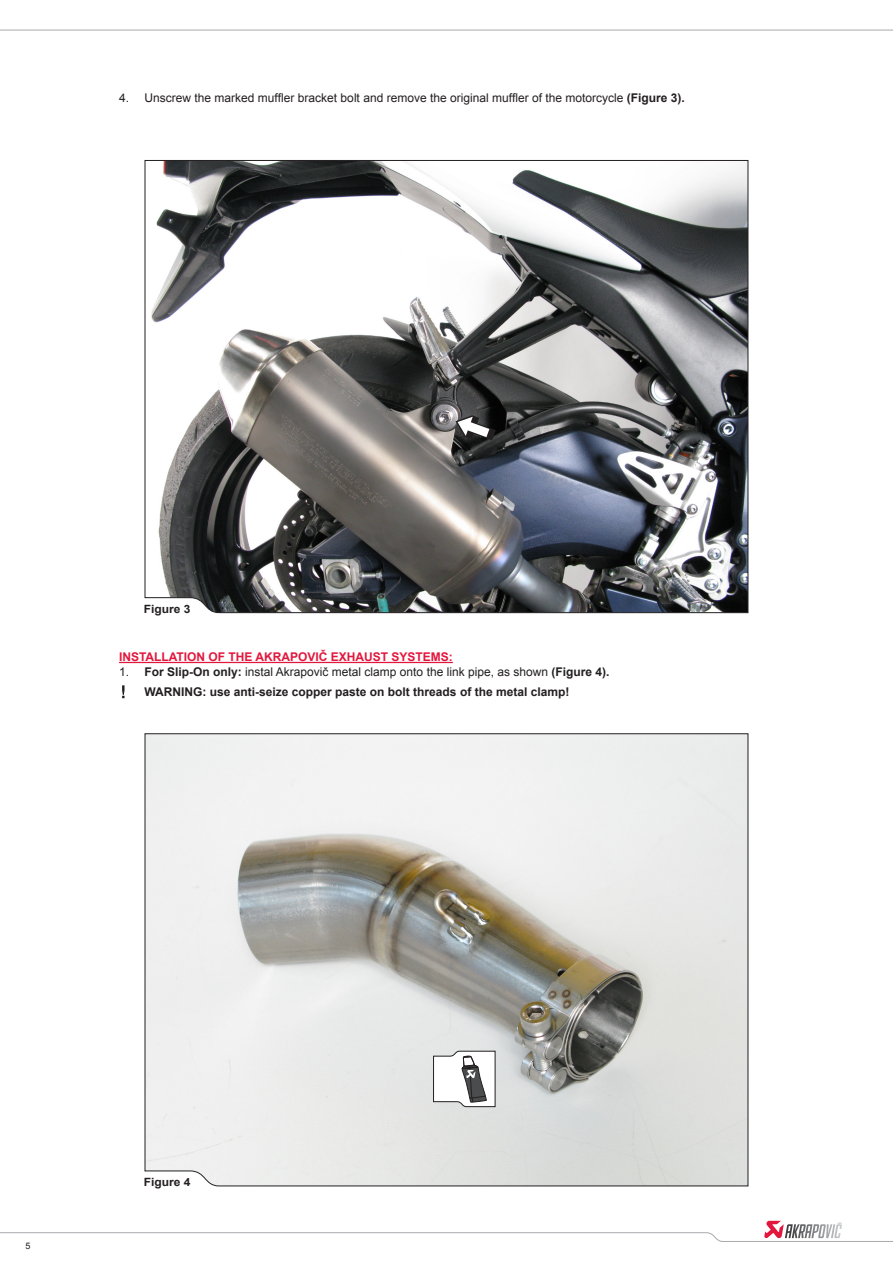
<style>
.page{position:relative;width:893px;height:1263px;background:#fff}
.page>*{position:absolute;margin:0;border:0;box-sizing:border-box;transform-origin:0 0}
.body_txt_bold{font:12px "Arial";color:#231f20}
.body_txt_bold-2{font:700 12px "Arial";color:#231f20}
.naslov_RD{font:700 12px "Arial";color:#e2173d}
.body_txt_bold-3{font:700 11.4px "Arial";color:#231f20;scale:1.05 1}
.t1{font:9px "Arial";color:#231f20}
.s1{font-weight:700}
</style>
<div class="page">
<hr style="left:0;top:29px;width:893px;height:2px;background:#d3d3d5">
<svg style="left:0;top:1221px;width:893px;height:21px"></svg>
<img style="left:144px;top:160px;width:605px;height:453px">
<svg style="left:144px;top:733px;width:605px;height:454px"></svg>
<svg style="left:455px;top:415px;width:41px;height:25px"></svg>
<svg style="left:433px;top:1050px;width:63px;height:57px"></svg>
<hr style="left:119px;top:662px;width:334px;height:1px;background:#e2173d">
<svg style="left:122px;top:685px;width:3px;height:13px"></svg>
<p class="body_txt_bold" style="left:119px;top:90px;width:12px">4.</p>
<p class="body_txt_bold" style="left:145px;top:90px;width:542px">Unscrew the marked muffler bracket bolt and remove the original muffler of the motorcycle <span class="s1">(Figure 3).</span></p>
<p class="body_txt_bold-3" style="left:144px;top:601px;width:46px">Figure 3</p>
<p class="naslov_RD" style="left:119px;top:649px;width:335px">INSTALLATION OF THE AKRAPOVIČ EXHAUST SYSTEMS:</p>
<p class="body_txt_bold" style="left:119px;top:664px;width:12px">1.</p>
<p class="body_txt_bold" style="left:145px;top:664px;width:466px"><span class="s1">For Slip-On only:</span> instal Akrapovič metal clamp onto the link pipe, as shown <span class="s1">(Figure 4).</span></p>
<p class="body_txt_bold-2" style="left:145px;top:684px;width:426px">WARNING: use anti-seize copper paste on bolt threads of the metal clamp!</p>
<p class="t1" style="left:26px;top:1240px;width:7px">5</p>
<p class="body_txt_bold-3" style="left:144px;top:1175px;width:46px">Figure 4</p>
</div>
